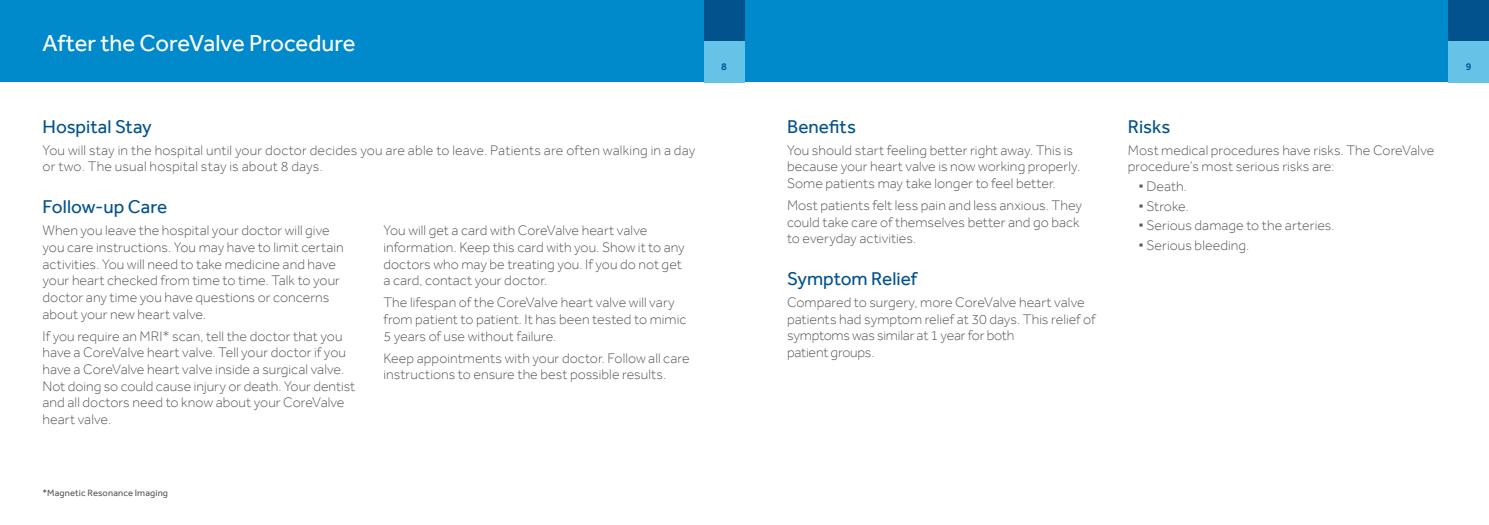
<style>
.page{position:relative;width:1489px;height:525px;background:#fff}
.page>*{position:absolute;margin:0;border:0;box-sizing:border-box;transform-origin:0 0}
.t1{font:23.75px "Effra";letter-spacing:-.01em;color:#fff}
.t2{font:19px "Effra";color:#02528e}
.t3{font:300 14.25px/16.6px "Effra";letter-spacing:.005em;color:#58595b}
.t4{font:500 10.38px "Effra";color:#02528e}
.t5{font:9.38px "Effra";letter-spacing:.015em;color:#58595b}
.s1{font-weight:700;font-size:19px}
</style>
<div class="page">
<div style="left:0;top:0;width:744px;height:82px;background:#008acb"></div>
<div style="left:744px;top:0;width:733px;height:82px;background:#008acb"></div>
<div style="left:703px;top:0;width:41px;height:41px;background:#02528e"></div>
<div style="left:1447px;top:0;width:41px;height:41px;background:#02528e"></div>
<div style="left:703px;top:41px;width:41px;height:41px;background:#64c3e6"></div>
<div style="left:1447px;top:41px;width:41px;height:41px;background:#64c3e6"></div>
<h1 class="t1" style="left:43px;top:29px;width:314px">After the CoreValve Procedure</h1>
<h2 class="t2" style="left:43px;top:115px;width:111px">Hospital Stay</h2>
<p class="t3" style="left:43px;top:141px;width:654px">You will stay in the hospital until your doctor decides you are able to leave. Patients are often walking in a day or two. The usual hospital stay is about 8 days.</p>
<h2 class="t2" style="left:43px;top:196px;width:126px">Follow-up Care</h2>
<p class="t3" style="left:43px;top:222px;width:303px">When you leave the hospital your doctor will give you care instructions. You may have to limit certain activities. You will need to take medicine and have your heart checked from time to time. Talk to your doctor any time you have questions or concerns about your new heart valve.</p>
<p class="t3" style="left:43px;top:327px;width:314px">If you require an MRI* scan, tell the doctor that you have a CoreValve heart valve. Tell your doctor if you have a CoreValve heart valve inside a surgical valve.<br>Not doing so could cause injury or death. Your dentist and all doctors need to know about your CoreValve heart valve.</p>
<p class="t3" style="left:383px;top:222px;width:303px">You will get a card with CoreValve heart valve information. Keep this card with you. Show it to any doctors who may be treating you. If you do not get a card, contact your doctor.</p>
<p class="t3" style="left:383px;top:294px;width:304px">The lifespan of the CoreValve heart valve will vary from patient to patient. It has been tested to mimic<br>5 years of use without failure.</p>
<p class="t3" style="left:383px;top:349px;width:308px">Keep appointments with your doctor. Follow all care instructions to ensure the best possible results.</p>
<p class="t5" style="left:43px;top:487px;width:127px">*Magnetic Resonance Imaging</p>
<p class="t4" style="left:721px;top:60px;width:7px">8</p>
<p class="t4" style="left:1465px;top:60px;width:7px">9</p>
<h2 class="t2" style="left:787px;top:115px;width:71px">Benefits</h2>
<p class="t3" style="left:787px;top:141px;width:295px">You should start feeling better right away. This is because your heart valve is now working properly.<br>Some patients may take longer to feel better.</p>
<p class="t3" style="left:787px;top:197px;width:296px">Most patients felt less pain and less anxious. They could take care of themselves better and go back to everyday activities.</p>
<h2 class="t2" style="left:787px;top:267px;width:132px">Symptom Relief</h2>
<p class="t3" style="left:787px;top:293px;width:310px">Compared to surgery, more CoreValve heart valve patients had symptom relief at 30 days. This relief of symptoms was similar at 1 year for both<br>patient groups.</p>
<h2 class="t2" style="left:1127px;top:115px;width:44px">Risks</h2>
<p class="t3" style="left:1127px;top:141px;width:308px">Most medical procedures have risks. The CoreValve procedure’s most serious risks are:</p>
<p class="t3" style="left:1138px;top:176px;width:198px;line-height:19.6px"><span class="s1">·</span> Death.<br><span class="s1">·</span> Stroke.<br><span class="s1">·</span> Serious damage to the arteries. <span class="s1">·</span> Serious bleeding.</p>
</div>
